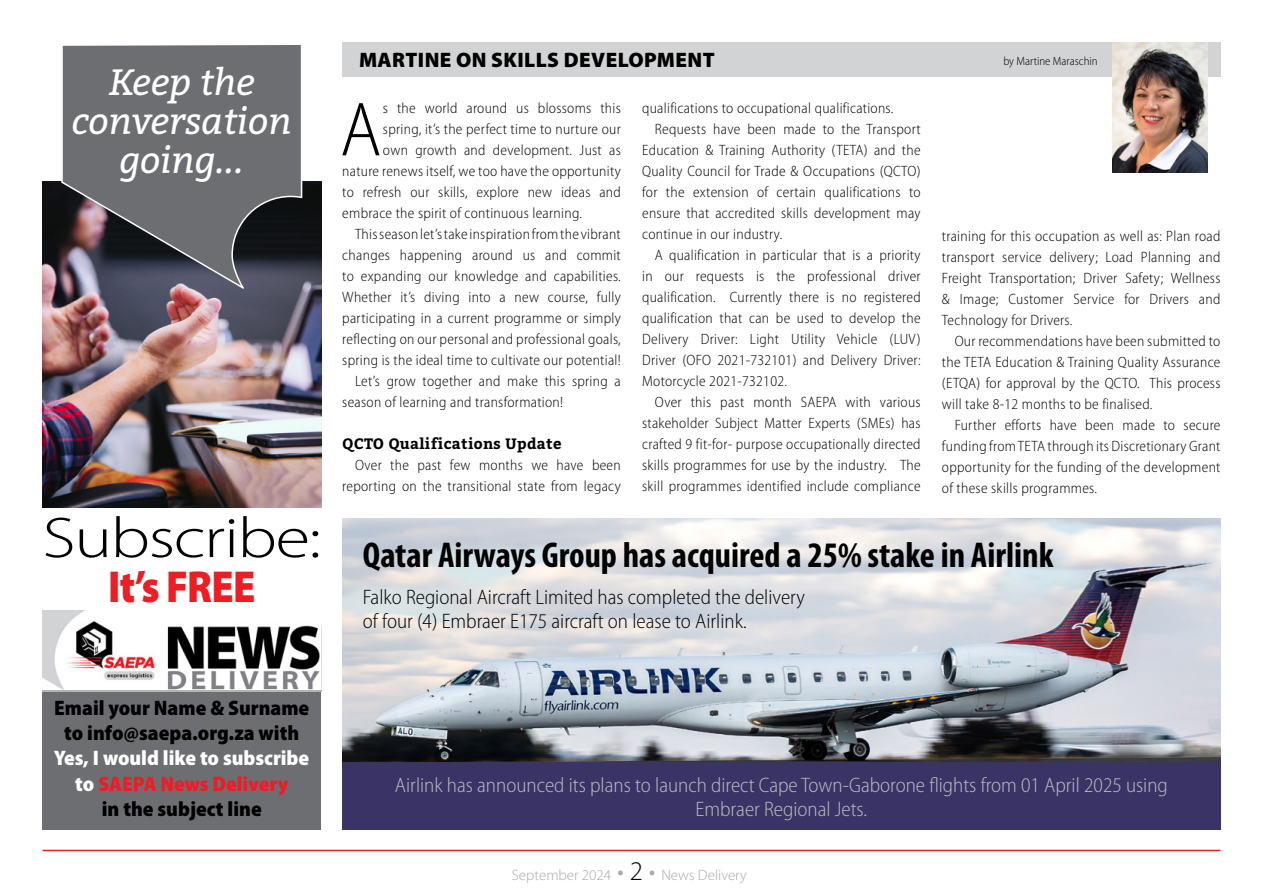
<style>
.page{position:relative;width:1263px;height:893px;background:#fff}
.page>*{position:absolute;margin:0;border:0;box-sizing:border-box;transform-origin:0 0}
.Drop_Cap_First_Para{font:300 semi-condensed 77.25px "Myriad Pro";color:#000}
.Headline_1{font:300 57.6px "Myriad Pro";letter-spacing:-.02em;color:#000;scale:1.24 1}
.Headline_1-2{font:900 45px "Myriad Pro";letter-spacing:-.02em;color:#ed1d24;scale:.9 1}
.First_Para{font:italic 36.75px/38.7px "Bitter";color:#fff;text-align:center}
.Headline_16pt{font:700 condensed 36px "Myriad Pro";color:#000}
.Blurb{font:300 semi-condensed 21px/24px "Myriad Pro";color:#bcbec0;text-align:center}
._14pt_headline{font:900 semi-condensed 21px/25.2px "Myriad Pro";color:#000;text-align:center}
.Blurb-2{font:300 semi-condensed 21px/24px "Myriad Pro";color:#000}
._14pt_headline-2{font:900 21px "Myriad Pro";letter-spacing:.02em;color:#000}
.Body_Copy{font:300 semi-condensed 15px/21px "Myriad Pro";letter-spacing:.02em;color:#000;text-align:justify}
.Drop_Cap_First_Para-2{font:300 semi-condensed 15px "Myriad Pro";letter-spacing:.02em;color:#000}
.t1{font:300 15px "Myriad Pro";color:#a7a9ac}
.Crosshead_small_head{font:700 15px "Bitter";letter-spacing:.02em;color:#000}
.Byline{font:300 semi-condensed 12px "Myriad Pro";color:#000}
.s1{color:#fff}
.s2{color:#ed1d24}
.s3{font-size:27px}
.s4{font-size:27px;color:#000}
</style>
<div class="page">
<div style="left:342px;top:762px;width:878px;height:68px;background:#393366"></div>
<img style="left:43px;top:181px;width:278px;height:327px">
<svg style="left:61px;top:45px;width:242px;height:245px;background:#636368"></svg>
<div style="left:43px;top:691px;width:278px;height:138px;background:#6d6e71"></div>
<img style="left:43px;top:610px;width:278px;height:81px">
<div style="left:342px;top:43px;width:878px;height:34px;background:#d1d3d4"></div>
<img style="left:1113px;top:43px;width:95px;height:130px">
<img style="left:342px;top:519px;width:878px;height:243px">
<hr style="left:43px;top:850px;width:1177px;height:1px;background:#ed1d24">
<p class="First_Para" style="left:72px;top:62px;width:221px">Keep the conversation going...</p>
<p class="Headline_1" style="left:43px;top:503px;width:226px">Subscribe:</p>
<p class="Headline_1-2" style="left:108px;top:557px;width:165px">It’s FREE</p>
<p class="_14pt_headline-2" style="left:359px;top:46px;width:357px">MARTINE ON SKILLS DEVELOPMENT</p>
<p class="Byline" style="left:1003px;top:54px;width:96px">by Martine Maraschin</p>
<p class="Drop_Cap_First_Para" style="left:340px;top:83px;width:43px">A</p>
<p class="Drop_Cap_First_Para-2" style="left:383px;top:99px;width:239px">s the world around us blossoms this</p>
<p class="Body_Copy" style="left:642px;top:98px;width:253px">qualifications to occupational qualifications.</p>
<p class="Body_Copy" style="left:642px;top:119px;width:280px;text-indent:13px">Requests have been made to the Transport Education &amp; Training Authority (TETA) and the Quality Council for Trade &amp; Occupations (QCTO) for the extension of certain qualifications to ensure that accredited skills development may continue in our industry.</p>
<p class="Body_Copy" style="left:642px;top:245px;width:280px;text-indent:13px">A qualification in particular that is a priority in our requests is the professional driver qualification. Currently there is no registered qualification that can be used to develop the Delivery Driver: Light Utility Vehicle (LUV)<br>Driver (OFO 2021-732101) and Delivery Driver:<br>Motorcycle 2021-732102.</p>
<p class="Body_Copy" style="left:642px;top:392px;width:280px;text-indent:13px">Over this past month SAEPA with various stakeholder Subject Matter Experts (SMEs) has crafted 9 fit-for- purpose occupationally directed skills programmes for use by the industry. The skill programmes identified include compliance</p>
<p class="Drop_Cap_First_Para-2" style="left:383px;top:120px;width:239px">spring, it’s the perfect time to nurture our</p>
<p class="Drop_Cap_First_Para-2" style="left:383px;top:141px;width:239px">own growth and development. Just as</p>
<p class="Drop_Cap_First_Para-2" style="left:342px;top:162px;width:280px">nature renews itself, we too have the opportunity</p>
<p class="Drop_Cap_First_Para-2" style="left:342px;top:183px;width:280px">to refresh our skills, explore new ideas and</p>
<p class="Drop_Cap_First_Para-2" style="left:342px;top:204px;width:241px">embrace the spirit of continuous learning.</p>
<p class="Body_Copy" style="left:342px;top:224px;width:280px;text-indent:13px">This season let’s take inspiration from the vibrant changes happening around us and commit to expanding our knowledge and capabilities.<br>Whether it’s diving into a new course, fully participating in a current programme or simply reflecting on our personal and professional goals, spring is the ideal time to cultivate our potential!</p>
<p class="Body_Copy" style="left:342px;top:371px;width:280px;text-indent:13px">Let’s grow together and make this spring a season of learning and transformation!</p>
<p class="Crosshead_small_head" style="left:342px;top:432px;width:221px">QCTO Qualifications Update</p>
<p class="Body_Copy" style="left:342px;top:455px;width:280px;text-align:right">Over the past few months we have been reporting on the transitional state from legacy</p>
<p class="Body_Copy" style="left:942px;top:225px;width:280px">training for this occupation as well as: Plan road transport service delivery; Load Planning and Freight Transportation; Driver Safety; Wellness &amp; Image; Customer Service for Drivers and Technology for Drivers.</p>
<p class="Body_Copy" style="left:942px;top:330px;width:280px;text-indent:13px">Our recommendations have been submitted to the TETA Education &amp; Training Quality Assurance (ETQA) for approval by the QCTO. This process will take 8-12 months to be finalised.</p>
<p class="Body_Copy" style="left:942px;top:414px;width:280px;text-indent:13px">Further efforts have been made to secure funding from TETA through its Discretionary Grant opportunity for the funding of the development of these skills programmes.</p>
<p class="Headline_16pt" style="left:363px;top:533px;width:692px">Qatar Airways Group has acquired a 25% stake in Airlink</p>
<p class="Blurb-2" style="left:363px;top:585px;width:444px">Falko Regional Aircraft Limited has completed the delivery of four (4) Embraer E175 aircraft on lease to Airlink.</p>
<p class="_14pt_headline" style="left:54px;top:694px;width:257px">Email your Name &amp; Surname to info@saepa.org.za with<br><span class="s1">Yes, I would like to subscribe to</span> <span class="s2">SAEPA News Delivery<br></span>in the subject line</p>
<p class="Blurb" style="left:395px;top:772px;width:775px">Airlink has announced its plans to launch direct Cape Town-Gaborone flights from 01 April 2025 using<br>Embraer Regional Jets.</p>
<p class="t1" style="left:512px;top:866px;width:236px">September 2024 <span class="s3">•</span> <span class="s4">2</span> <span class="s3">•</span> News Delivery</p>
</div>
